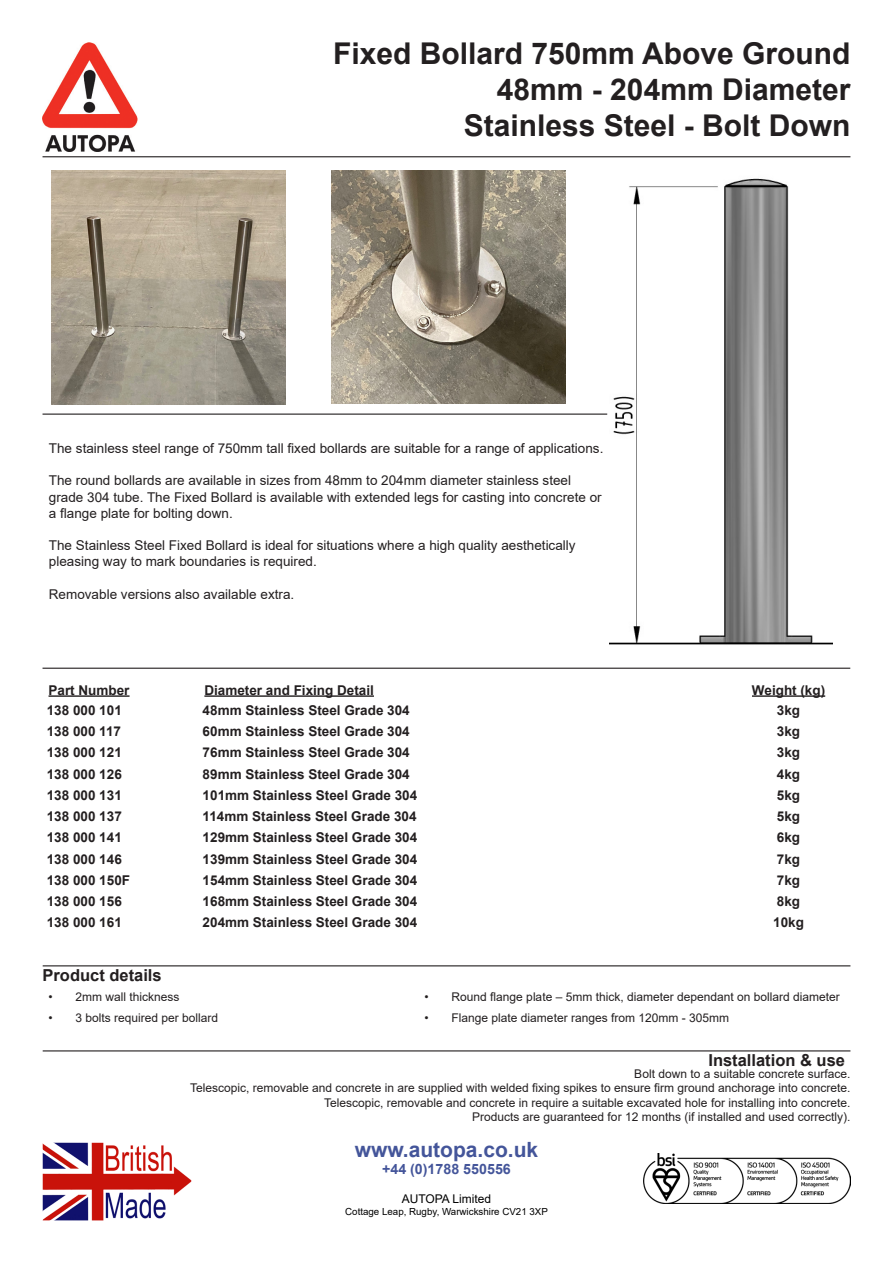
<style>
.page{position:relative;width:893px;height:1263px;background:#fff}
.page>*{position:absolute;margin:0;border:0;box-sizing:border-box;transform-origin:0 0}
.t1{font:700 30px "Arial";color:#231f20}
.t2{font:700 21px "Arial";color:#44559a}
.t3{font:700 16.5px "Arial";color:#231f20}
.t4{font:700 14.25px "Arial";color:#44559a}
.t5{font:700 13.5px "Arial";color:#231f20}
.t6{font:13.5px/16.2px "Arial";color:#231f20}
.t7{font:12px "Arial";color:#231f20}
.t8{font:12px "Arial";color:#000}
.t9{font:9.75px "Arial";color:#000}
</style>
<div class="page">
<img style="left:644px;top:1154px;width:206px;height:49px">
<img style="left:43px;top:1143px;width:148px;height:77px">
<img style="left:610px;top:178px;width:223px;height:467px">
<img style="left:42px;top:42px;width:95px;height:109px">
<hr style="left:43px;top:156px;width:807px;height:1px;background:#231f20">
<hr style="left:43px;top:414px;width:564px;height:1px;background:#231f20">
<img style="left:52px;top:170px;width:233px;height:234px">
<img style="left:332px;top:170px;width:234px;height:234px">
<hr style="left:49px;top:695px;width:81px;height:2px;background:#231f20">
<hr style="left:204px;top:695px;width:170px;height:2px;background:#231f20">
<hr style="left:752px;top:695px;width:73px;height:2px;background:#231f20">
<hr style="left:43px;top:668px;width:807px;height:1px;background:#231f20">
<hr style="left:43px;top:965px;width:807px;height:1px;background:#231f20">
<hr style="left:43px;top:1050px;width:807px;height:1px;background:#231f20">
<p class="t1" style="left:333px;top:33px;width:519px">Fixed Bollard 750mm Above Ground</p>
<p class="t1" style="left:497px;top:69px;width:355px">48mm - 204mm Diameter</p>
<p class="t1" style="left:464px;top:105px;width:388px">Stainless Steel - Bolt Down</p>
<p class="t6" style="left:49px;top:440px;width:556px">The stainless steel range of 750mm tall fixed bollards are suitable for a range of applications.</p>
<p class="t6" style="left:49px;top:472px;width:554px">The round bollards are available in sizes from 48mm to 204mm diameter stainless steel grade 304 tube. The Fixed Bollard is available with extended legs for casting into concrete or a flange plate for bolting down.</p>
<p class="t6" style="left:49px;top:537px;width:528px">The Stainless Steel Fixed Bollard is ideal for situations where a high quality aesthetically pleasing way to mark boundaries is required.</p>
<p class="t6" style="left:49px;top:586px;width:247px">Removable versions also available extra.</p>
<p class="t5" style="left:49px;top:680px;width:83px">Part Number</p>
<p class="t5" style="left:204px;top:680px;width:171px">Diameter and Fixing Detail</p>
<p class="t5" style="left:752px;top:680px;width:75px">Weight (kg)</p>
<p class="t5" style="left:47px;top:700px;width:77px">138 000 101</p>
<p class="t5" style="left:203px;top:700px;width:209px">48mm Stainless Steel Grade 304</p>
<p class="t5" style="left:777px;top:700px;width:25px">3kg</p>
<p class="t5" style="left:47px;top:722px;width:76px">138 000 117</p>
<p class="t5" style="left:203px;top:722px;width:209px">60mm Stainless Steel Grade 304</p>
<p class="t5" style="left:777px;top:722px;width:25px">3kg</p>
<p class="t5" style="left:47px;top:743px;width:77px">138 000 121</p>
<p class="t5" style="left:203px;top:743px;width:209px">76mm Stainless Steel Grade 304</p>
<p class="t5" style="left:777px;top:743px;width:25px">3kg</p>
<p class="t5" style="left:47px;top:764px;width:77px">138 000 126</p>
<p class="t5" style="left:203px;top:764px;width:209px">89mm Stainless Steel Grade 304</p>
<p class="t5" style="left:777px;top:764px;width:25px">4kg</p>
<p class="t5" style="left:47px;top:785px;width:77px">138 000 131</p>
<p class="t5" style="left:203px;top:785px;width:216px">101mm Stainless Steel Grade 304</p>
<p class="t5" style="left:777px;top:785px;width:25px">5kg</p>
<p class="t5" style="left:47px;top:807px;width:77px">138 000 137</p>
<p class="t5" style="left:203px;top:807px;width:215px">114mm Stainless Steel Grade 304</p>
<p class="t5" style="left:777px;top:807px;width:25px">5kg</p>
<p class="t5" style="left:47px;top:828px;width:77px">138 000 141</p>
<p class="t5" style="left:203px;top:828px;width:216px">129mm Stainless Steel Grade 304</p>
<p class="t5" style="left:777px;top:828px;width:25px">6kg</p>
<p class="t5" style="left:47px;top:849px;width:77px">138 000 146</p>
<p class="t5" style="left:203px;top:849px;width:216px">139mm Stainless Steel Grade 304</p>
<p class="t5" style="left:777px;top:849px;width:25px">7kg</p>
<p class="t5" style="left:47px;top:870px;width:85px">138 000 150F</p>
<p class="t5" style="left:203px;top:870px;width:216px">154mm Stainless Steel Grade 304</p>
<p class="t5" style="left:777px;top:870px;width:25px">7kg</p>
<p class="t5" style="left:47px;top:892px;width:77px">138 000 156</p>
<p class="t5" style="left:203px;top:892px;width:216px">168mm Stainless Steel Grade 304</p>
<p class="t5" style="left:777px;top:892px;width:25px">8kg</p>
<p class="t5" style="left:47px;top:913px;width:77px">138 000 161</p>
<p class="t5" style="left:203px;top:913px;width:216px">204mm Stainless Steel Grade 304</p>
<p class="t5" style="left:773px;top:913px;width:32px">10kg</p>
<p class="t3" style="left:43px;top:963px;width:121px">Product details</p>
<p class="t7" style="left:49px;top:989px;width:133px">• 2mm wall thickness</p>
<p class="t7" style="left:425px;top:989px;width:417px">• Round flange plate – 5mm thick, diameter dependant on bollard diameter</p>
<p class="t7" style="left:49px;top:1009px;width:171px">• 3 bolts required per bollard</p>
<p class="t7" style="left:425px;top:1009px;width:306px">• Flange plate diameter ranges from 120mm - 305mm</p>
<p class="t3" style="left:708px;top:1048px;width:138px">Installation &amp; use</p>
<p class="t7" style="left:634px;top:1065px;width:218px">Bolt down to a suitable concrete surface.</p>
<p class="t7" style="left:190px;top:1080px;width:662px">Telescopic, removable and concrete in are supplied with welded fixing spikes to ensure firm ground anchorage into concrete.</p>
<p class="t7" style="left:324px;top:1094px;width:528px">Telescopic, removable and concrete in require a suitable excavated hole for installing into concrete.</p>
<p class="t7" style="left:472px;top:1108px;width:380px">Products are guaranteed for 12 months (if installed and used correctly).</p>
<p class="t2" style="left:355px;top:1135px;width:185px">www.autopa.co.uk</p>
<p class="t4" style="left:382px;top:1159px;width:130px">+44 (0)1788 550556</p>
<p class="t8" style="left:402px;top:1190px;width:91px">AUTOPA Limited</p>
<p class="t9" style="left:345px;top:1204px;width:204px">Cottage Leap, Rugby, Warwickshire CV21 3XP</p>
</div>
